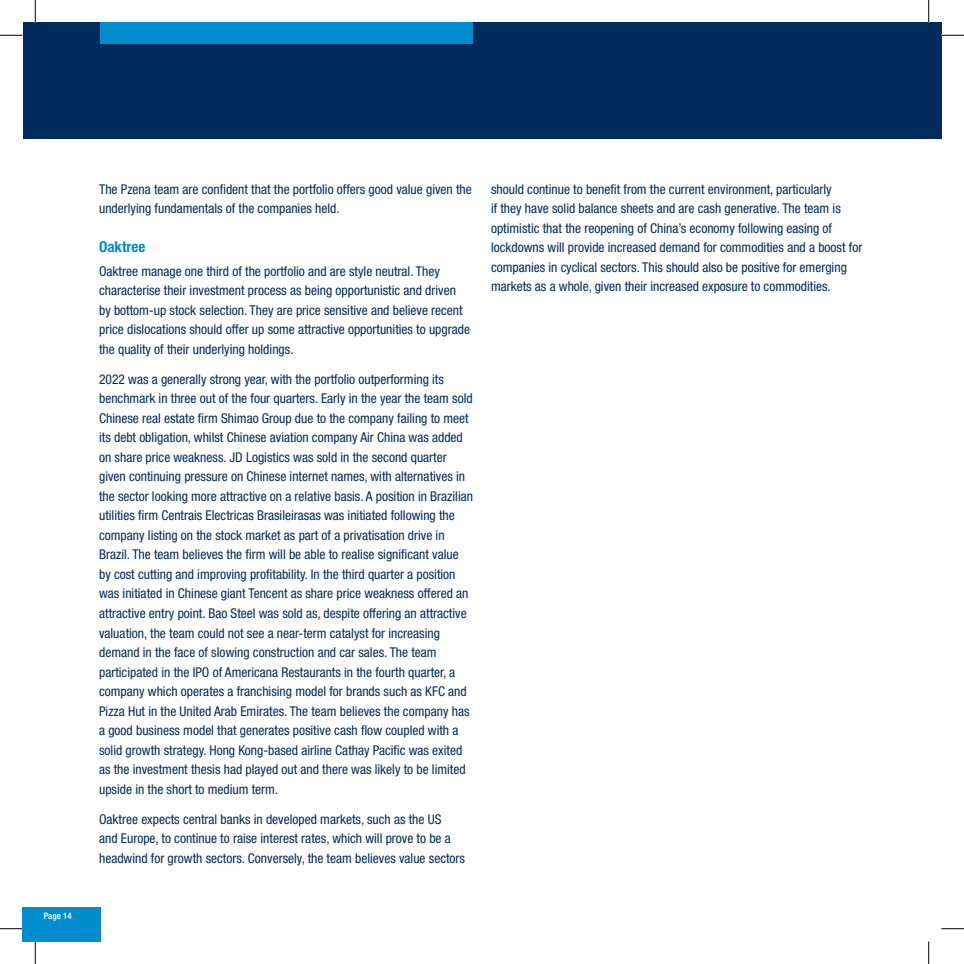
<style>
.page{position:relative;width:964px;height:964px;background:#fff}
.page>*{position:absolute;margin:0;border:0;box-sizing:border-box;transform-origin:0 0}
.t1{font:700 condensed 15px "Helvetica Neue LT Std";color:#008dce}
.t2{font:condensed 13.5px/19.5px "Helvetica Neue LT Std";color:#002b5c}
.t3{font:500 condensed 9px "Helvetica Neue LT Std";color:#fff}
</style>
<div class="page">
<div style="left:22px;top:22px;width:919px;height:117px;background:#002b5c"></div>
<div style="left:100px;top:23px;width:372px;height:21px;background:#008dce"></div>
<div style="left:22px;top:906px;width:78px;height:35px;background:#008dce"></div>
<svg style="left:0;top:35px;width:22px;height:1px"></svg>
<svg style="left:941px;top:35px;width:22px;height:1px"></svg>
<svg style="left:0;top:928px;width:22px;height:1px"></svg>
<svg style="left:941px;top:928px;width:22px;height:1px"></svg>
<svg style="left:35px;top:0;width:1px;height:22px"></svg>
<svg style="left:35px;top:941px;width:1px;height:22px"></svg>
<svg style="left:928px;top:0;width:1px;height:22px"></svg>
<svg style="left:928px;top:941px;width:1px;height:22px"></svg>
<p class="t3" style="left:44px;top:910px;width:29px">Page 14</p>
<p class="t2" style="left:99px;top:179px;width:374px">The Pzena team are confident that the portfolio offers good value given the underlying fundamentals of the companies held.</p>
<p class="t1" style="left:99px;top:237px;width:48px">Oaktree</p>
<p class="t2" style="left:99px;top:261px;width:372px">Oaktree manage one third of the portfolio and are style neutral. They characterise their investment process as being opportunistic and driven by bottom-up stock selection. They are price sensitive and believe recent price dislocations should offer up some attractive opportunities to upgrade the quality of their underlying holdings.</p>
<p class="t2" style="left:99px;top:369px;width:375px">2022 was a generally strong year, with the portfolio outperforming its benchmark in three out of the four quarters. Early in the year the team sold Chinese real estate firm Shimao Group due to the company failing to meet its debt obligation, whilst Chinese aviation company Air China was added on share price weakness. JD Logistics was sold in the second quarter given continuing pressure on Chinese internet names, with alternatives in the sector looking more attractive on a relative basis. A position in Brazilian utilities firm Centrais Electricas Brasileirasas was initiated following the company listing on the stock market as part of a privatisation drive in Brazil. The team believes the firm will be able to realise significant value by cost cutting and improving profitability. In the third quarter a position was initiated in Chinese giant Tencent as share price weakness offered an attractive entry point. Bao Steel was sold as, despite offering an attractive valuation, the team could not see a near-term catalyst for increasing demand in the face of slowing construction and car sales. The team participated in the IPO of Americana Restaurants in the fourth quarter, a company which operates a franchising model for brands such as KFC and Pizza Hut in the United Arab Emirates. The team believes the company has a good business model that generates positive cash flow coupled with a solid growth strategy. Hong Kong-based airline Cathay Pacific was exited as the investment thesis had played out and there was likely to be limited upside in the short to medium term.</p>
<p class="t2" style="left:99px;top:809px;width:367px">Oaktree expects central banks in developed markets, such as the US<br>and Europe, to continue to raise interest rates, which will prove to be a headwind for growth sectors. Conversely, the team believes value sectors</p>
<p class="t2" style="left:491px;top:179px;width:373px">should continue to benefit from the current environment, particularly<br>if they have solid balance sheets and are cash generative. The team is optimistic that the reopening of China’s economy following easing of lockdowns will provide increased demand for commodities and a boost for companies in cyclical sectors. This should also be positive for emerging markets as a whole, given their increased exposure to commodities.</p>
</div>
